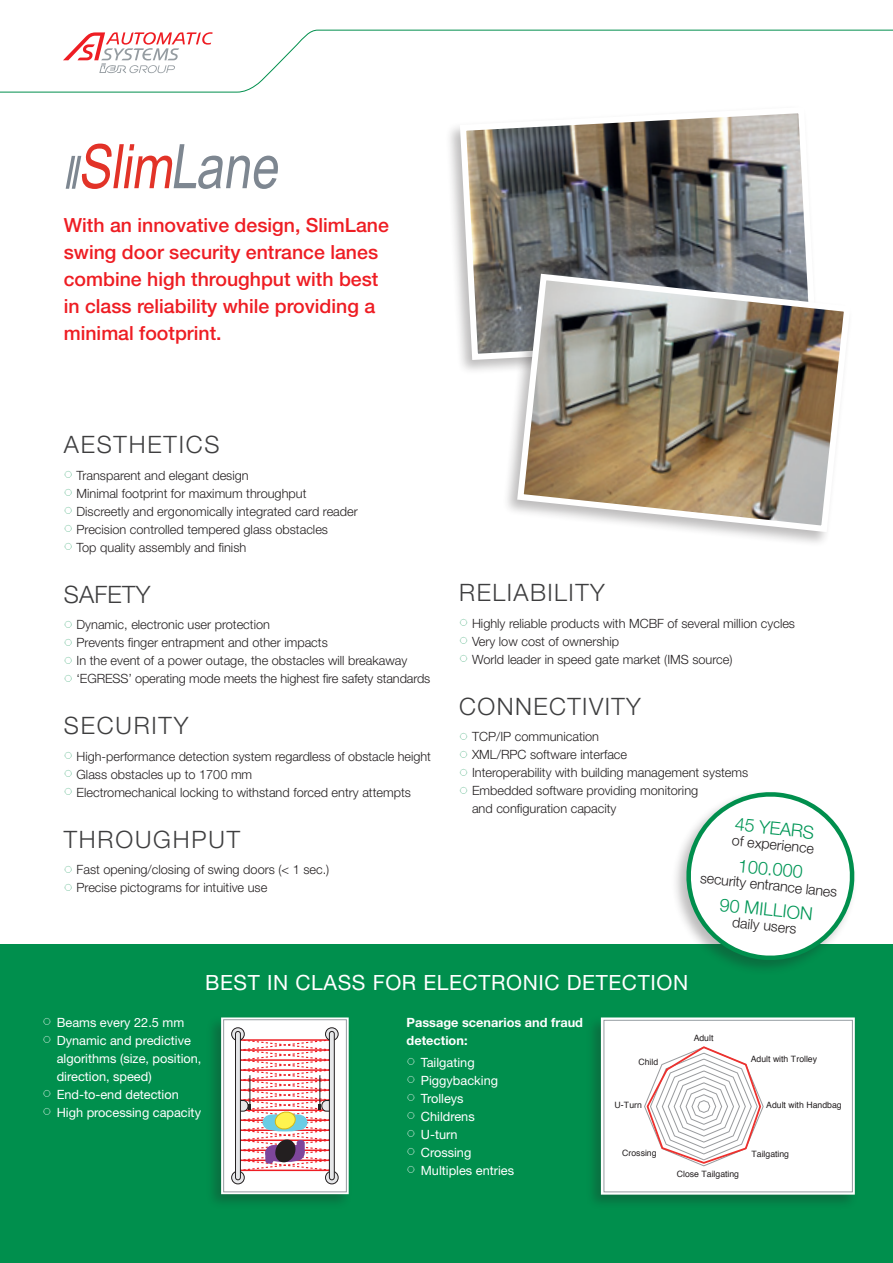
<style>
.page{position:relative;width:893px;height:1263px;background:#fff}
.page>*{position:absolute;margin:0;border:0;box-sizing:border-box;transform-origin:0 0}
.t1{font:300 24px "Helvetica Neue LT Std";letter-spacing:.06em;color:#3e3e3f}
.t2{font:21px "Helvetica Neue LT Std";letter-spacing:.03em;color:#fff}
.t3{font:500 19.5px/27px "Helvetica Neue LT Std";color:#ee1d23}
.t4{font:300 18px "Helvetica Neue LT Std";color:#019656}
.t5{font:300 14.25px "Helvetica Neue LT Std";color:#231f20}
.t6{font:300 12.75px/18px "Helvetica Neue LT Std";color:#231f20}
.t7{font:12.75px/18px "Helvetica Neue LT Std";color:#fff}
.t8{font:700 12.75px/18px "Helvetica Neue LT Std";color:#fff}
.t9{font:8.7px "Helvetica";color:#231f20}
</style>
<div class="page">
<div style="left:0;top:944px;width:893px;height:319px;background:#008f4d"></div>
<svg style="left:0;top:29px;width:893px;height:64px"></svg>
<svg style="left:63px;top:32px;width:150px;height:41px"></svg>
<img style="left:65px;top:155px;width:17px;height:34px">
<img style="left:82px;top:143px;width:196px;height:46px">
<div style="left:445px;top:104px;width:374px;height:271px;background:#231f20;opacity:.3"></div>
<img style="left:457px;top:104px;width:362px;height:259px">
<div style="left:502px;top:271px;width:351px;height:276px;background:#231f20;opacity:.3"></div>
<img style="left:514px;top:270px;width:339px;height:265px">
<div style="left:671px;top:789px;width:187px;height:187px;background:#231f20;opacity:.3"></div>
<svg style="left:679px;top:789px;width:179px;height:173px"></svg>
<div style="left:206px;top:1014px;width:146px;height:196px;background:#231f20;opacity:.3"></div>
<div style="left:223px;top:1020px;width:123px;height:172px;background:#fff"></div>
<svg style="left:232px;top:1028px;width:12px;height:12px"></svg>
<div style="left:231px;top:1027px;width:14px;height:14px;border:1px solid #231f20;border-radius:50%"></div>
<svg style="left:232px;top:1171px;width:12px;height:13px"></svg>
<div style="left:231px;top:1171px;width:14px;height:13px;border:1px solid #231f20;border-radius:50%"></div>
<div style="left:235px;top:1031px;width:5px;height:149px;background:#e6e7e9;border-radius:2px"></div>
<div style="left:235px;top:1031px;width:6px;height:149px;border:1px solid #231f20;border-radius:2px"></div>
<svg style="left:325px;top:1028px;width:13px;height:12px"></svg>
<div style="left:325px;top:1027px;width:14px;height:14px;border:1px solid #231f20;border-radius:50%"></div>
<svg style="left:325px;top:1171px;width:13px;height:13px"></svg>
<div style="left:325px;top:1171px;width:14px;height:13px;border:1px solid #231f20;border-radius:50%"></div>
<div style="left:329px;top:1031px;width:5px;height:149px;background:#e6e7e9;border-radius:2px"></div>
<div style="left:329px;top:1031px;width:6px;height:149px;border:1px solid #231f20;border-radius:2px"></div>
<svg style="left:239px;top:1039px;width:92px;height:132px"></svg>
<div style="left:221px;top:1017px;width:128px;height:177px;border:4px solid #fff"></div>
<div style="left:223px;top:1019px;width:124px;height:173px;border:1px solid #959ca1"></div>
<div style="left:586px;top:1014px;width:272px;height:196px;background:#231f20;opacity:.3"></div>
<div style="left:603px;top:1020px;width:249px;height:172px;background:#fff"></div>
<svg style="left:644px;top:1046px;width:120px;height:120px"></svg>
<div style="left:601px;top:1017px;width:254px;height:177px;border:4px solid #fff"></div>
<div style="left:604px;top:1020px;width:249px;height:172px;border:1px solid #959ca1"></div>
<h3 class="t3" style="left:64px;top:211px;width:327px">With an innovative design, SlimLane swing door security entrance lanes combine high throughput with best in class reliability while providing a minimal footprint.</h3>
<h1 class="t1" style="left:64px;top:430px;width:157px">AESTHETICS</h1>
<p class="t6" style="left:77px;top:466px;width:283px">Transparent and elegant design<br>Minimal footprint for maximum throughput Discreetly and ergonomically integrated card reader Precision controlled tempered glass obstacles<br>Top quality assembly and finish</p>
<h1 class="t1" style="left:64px;top:579px;width:88px">SAFETY</h1>
<p class="t6" style="left:77px;top:615px;width:355px">Dynamic, electronic user protection<br>Prevents finger entrapment and other impacts<br>In the event of a power outage, the obstacles will breakaway ‘EGRESS’ operating mode meets the highest fire safety standards</p>
<h1 class="t1" style="left:64px;top:711px;width:126px">SECURITY</h1>
<p class="t6" style="left:77px;top:747px;width:356px">High-performance detection system regardless of obstacle height<br>Glass obstacles up to 1700 mm<br>Electromechanical locking to withstand forced entry attempts</p>
<h1 class="t1" style="left:64px;top:824px;width:178px">THROUGHPUT</h1>
<p class="t6" style="left:77px;top:860px;width:254px">Fast opening/closing of swing doors (&lt; 1 sec.)<br>Precise pictograms for intuitive use</p>
<h1 class="t1" style="left:459px;top:578px;width:147px">RELIABILITY</h1>
<p class="t6" style="left:472px;top:614px;width:325px">Highly reliable products with MCBF of several million cycles<br>Very low cost of ownership<br>World leader in speed gate market (IMS source)</p>
<h1 class="t1" style="left:459px;top:691px;width:183px">CONNECTIVITY</h1>
<p class="t6" style="left:468px;top:727px;width:282px">TCP/IP communication<br>XML/RPC software interface<br>Interoperability with building management systems Embedded software providing monitoring<br>and configuration capacity</p>
<h3 class="t4" style="left:736px;top:813px;width:56px;rotate:6deg">45 years</h3>
<p class="t5" style="left:733px;top:831px;width:85px;rotate:6deg">of experience</p>
<h3 class="t4" style="left:739px;top:854px;width:67px;rotate:6deg">100.000</h3>
<p class="t5" style="left:701px;top:869px;width:139px;rotate:6deg">security entrance lanes</p>
<h3 class="t4" style="left:721px;top:893px;width:42px;rotate:6deg">90 million</h3>
<p class="t5" style="left:733px;top:913px;width:66px;rotate:6deg">daily users</p>
<h2 class="t2" style="left:205px;top:969px;width:484px">BEST IN CLASS FOR ELECTRONIC DETECTION</h2>
<p class="t7" style="left:57px;top:1013px;width:146px">Beams every 22.5 mm<br>Dynamic and predictive algorithms (size, position, direction, speed)<br>End-to-end detection<br>High processing capacity</p>
<p class="t8" style="left:407px;top:1013px;width:178px">Passage scenarios and fraud detection:</p>
<p class="t7" style="left:421px;top:1053px;width:95px">Tailgating<br>Piggybacking<br>Trolleys<br>Childrens<br>U-turn<br>Crossing<br>Multiples entries</p>
<p class="t9" style="left:638px;top:1056px;width:21px">Child</p>
<p class="t9" style="left:615px;top:1098px;width:29px">U-Turn</p>
<p class="t9" style="left:622px;top:1146px;width:36px">Crossing</p>
<p class="t9" style="left:694px;top:1031px;width:21px">Adult</p>
<p class="t9" style="left:677px;top:1167px;width:64px">Close Tailgating</p>
<p class="t9" style="left:751px;top:1052px;width:68px">Adult with Trolley</p>
<p class="t9" style="left:766px;top:1098px;width:77px">Adult with Handbag</p>
<p class="t9" style="left:751px;top:1147px;width:39px">Tailgating</p>
</div>
